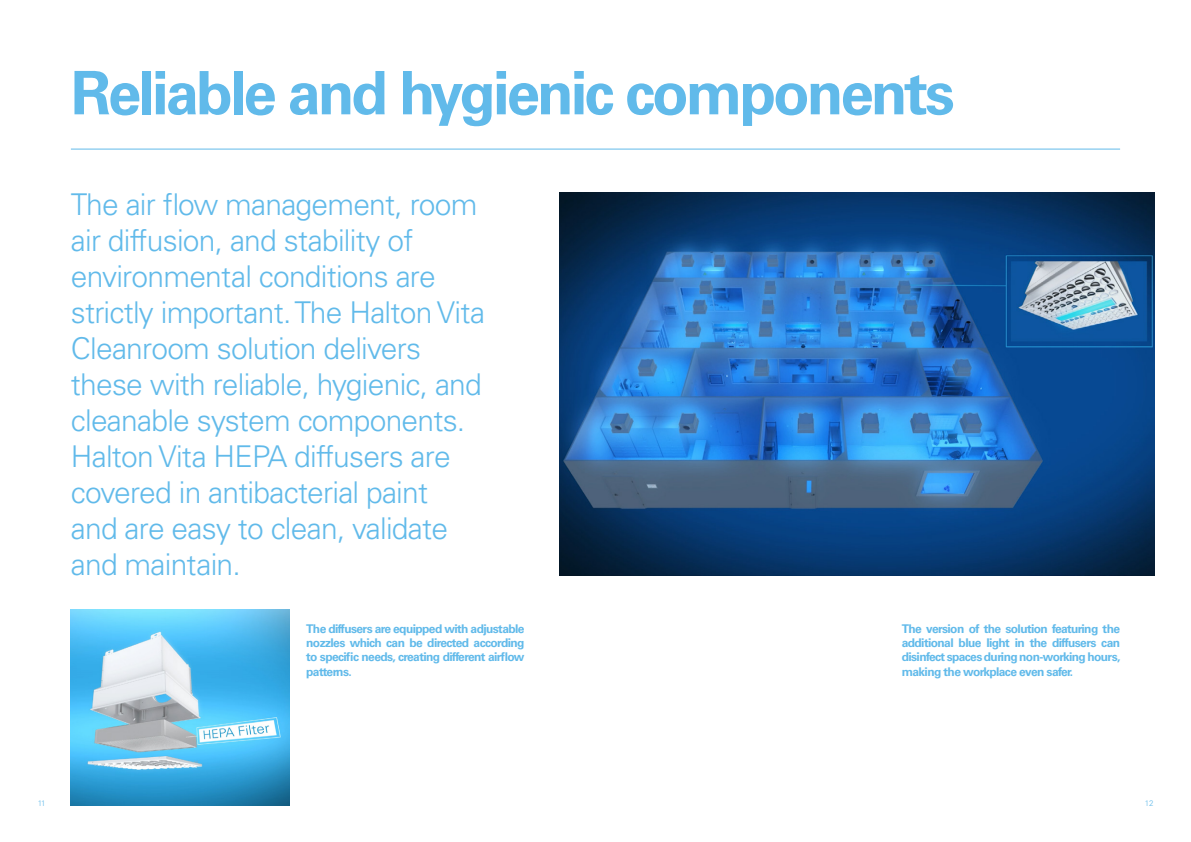
<style>
.page{position:relative;width:1191px;height:842px;background:#fff}
.page>*{position:absolute;margin:0;border:0;box-sizing:border-box;transform-origin:0 0}
.t1{font:700 60px "Univers LT Std";letter-spacing:-.05em;color:#61baea}
.t2{font:300 30px/36px "Univers LT Std";letter-spacing:-.025em;color:#61baea}
.t3{font:700 12px/14.4px "Univers LT Std";letter-spacing:-.05em;color:#61baea;text-align:justify}
.t4{font:300 8px "Univers LT Std";color:#61baea}
</style>
<div class="page">
<hr style="left:71px;top:149px;width:1049px;height:1px;background:#61baea">
<img style="left:71px;top:609px;width:218px;height:197px">
<img style="left:559px;top:193px;width:596px;height:382px">
<h1 class="t1" style="left:71px;top:58px;width:885px">Reliable and hygienic components</h1>
<p class="t2" style="left:71px;top:186px;width:416px">The air flow management, room air diffusion, and stability of environmental conditions are strictly important. The Halton Vita<br>Cleanroom solution delivers these with reliable, hygienic, and cleanable system components.<br>Halton Vita HEPA diffusers are covered in antibacterial paint<br>and are easy to clean, validate and maintain.</p>
<p class="t3" style="left:306px;top:621px;width:220px">The diffusers are equipped with adjustable nozzles which can be directed according to specific needs, creating different airflow patterns.</p>
<p class="t3" style="left:901px;top:621px;width:220px">The version of the solution featuring the additional blue light in the diffusers can disinfect spaces during non-working hours, making the workplace even safer.</p>
<p class="t4" style="left:38px;top:798px;width:9px">11</p>
<p class="t4" style="left:1145px;top:798px;width:10px">12</p>
</div>
